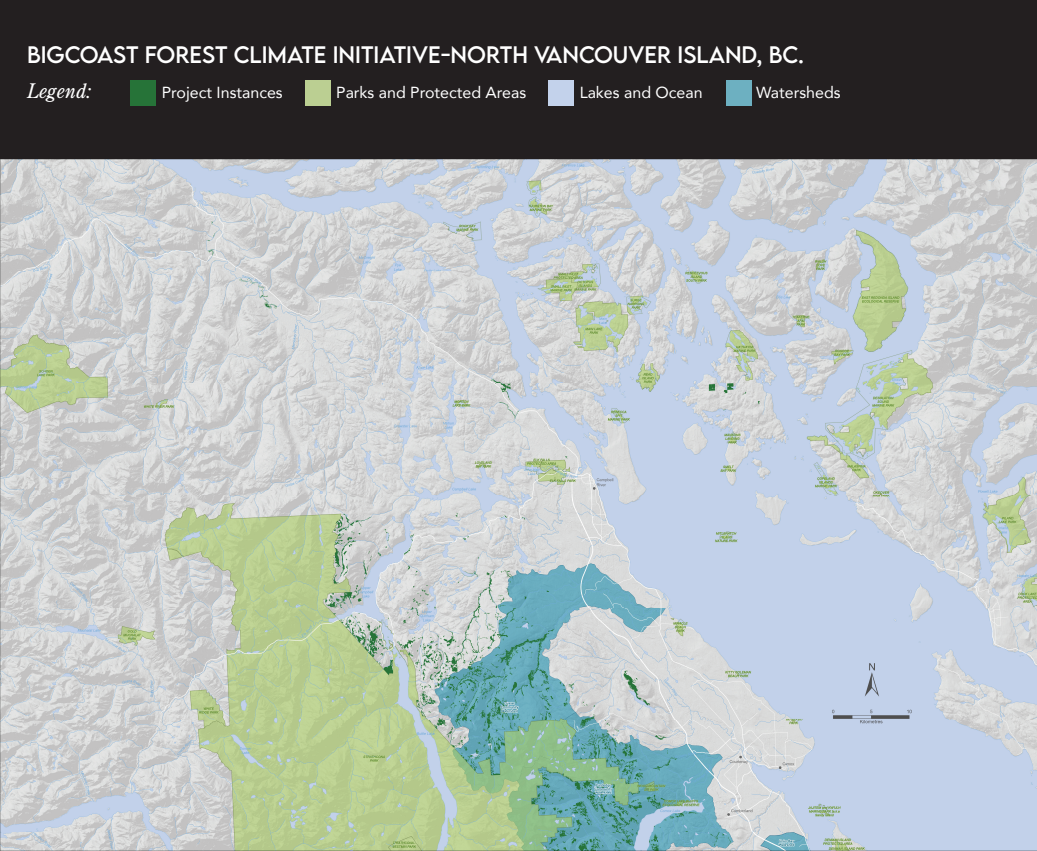
<style>
.page{position:relative;width:1037px;height:851px;background:#fff}
.page>*{position:absolute;margin:0;border:0;box-sizing:border-box;transform-origin:0 0}
.t1{font:21.2px "LEMONMILK";color:#fff}
.t2{font:italic 20px "Century Old Style Std";color:#fff}
.t3{font:16px "Avenir";color:#fff}
</style>
<div class="page">
<div style="left:0;top:0;width:1037px;height:159px;background:#231f20"></div>
<div style="left:305px;top:80px;width:25px;height:26px;background:#bbcf92"></div>
<div style="left:548px;top:80px;width:26px;height:26px;background:#c3d2eb"></div>
<div style="left:726px;top:80px;width:25px;height:26px;background:#6db0c1"></div>
<div style="left:130px;top:80px;width:26px;height:26px;background:#267338"></div>
<img style="left:0;top:159px;width:1037px;height:691px">
<h1 class="t1" style="left:27px;top:40px;width:778px">BIGCOAST FOREST CLIMATE INITIATIVE-NORTH VANCOUVER ISLAND, BC.</h1>
<p class="t2" style="left:27px;top:78px;width:66px">Legend:</p>
<p class="t3" style="left:162px;top:80px;width:122px">Project Instances</p>
<p class="t3" style="left:336px;top:80px;width:192px">Parks and Protected Areas</p>
<p class="t3" style="left:580px;top:80px;width:125px">Lakes and Ocean</p>
<p class="t3" style="left:756px;top:80px;width:86px">Watersheds</p>
</div>
